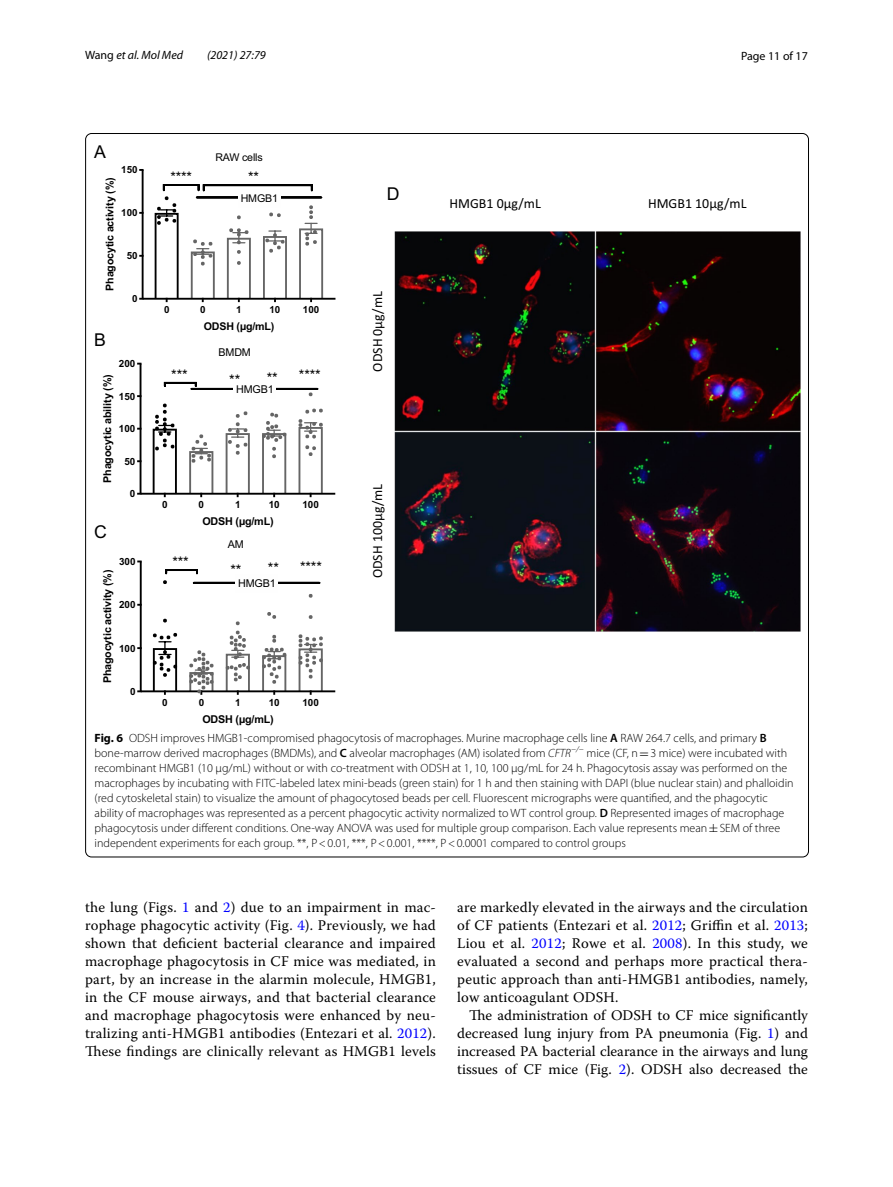
<style>
.page{position:relative;width:893px;height:1187px;background:#fff}
.page>*{position:absolute;margin:0;border:0;box-sizing:border-box;transform-origin:0 0}
.t1{font:17.7px "Arial MT7";color:#000}
.t2{font:14.7px/18px "Warnock Pro";letter-spacing:.015em;color:#000;text-align:justify}
.t3{font:14.4px "Arial MT7";color:#000}
.t4{font:14.25px "Arial MT7";color:#000}
.t5{font:13.95px "Calibri";color:#000}
.t6{font:300 12px/15px "Myriad Pro";color:#000}
.t7{font:italic 12px "Myriad Pro";color:#000}
.t8{font:12px "Myriad Pro";color:#000}
.t9{font:10.8px "Arial Bold MT8";letter-spacing:-.015em;color:#000}
.t10{font:10.8px "Arial MT7";letter-spacing:-.015em;color:#000}
.t11{font:10.65px "Arial Bold MT7";letter-spacing:-.01em;color:#000}
.t12{font:10.65px "Arial MT7";letter-spacing:-.02em;color:#000}
.t13{font:9.9px "Arial Bold MT8";color:#000}
.t14{font:9.75px "Arial Bold MT7";color:#000}
.s1{font-style:normal}
.s2{font-weight:700}
.s3{font-weight:600}
.s4{font-style:italic}
.s5{font-family:"MTSY";font-weight:400}
.s6{color:#00f}
</style>
<div class="page">
<img style="left:394px;top:231px;width:406px;height:400px">
<div style="left:155px;top:213px;width:24px;height:87px;border:2px solid #000"></div>
<hr style="left:143px;top:298px;width:192px;height:2px;background:#000">
<hr style="left:142px;top:170px;width:2px;height:129px;background:#000">
<svg style="left:157px;top:184px;width:167px;height:117px"></svg>
<div style="left:238px;top:189px;width:43px;height:18px;background:#fefefe"></div>
<div style="left:153px;top:428px;width:24px;height:66px;border:2px solid #000"></div>
<div style="left:189px;top:451px;width:24px;height:43px;border:2px solid #656565"></div>
<div style="left:226px;top:433px;width:24px;height:61px;border:2px solid #656565"></div>
<hr style="left:141px;top:492px;width:194px;height:2px;background:#000">
<hr style="left:140px;top:363px;width:1px;height:130px;background:#000">
<svg style="left:155px;top:403px;width:20px;height:47px"></svg>
<svg style="left:191px;top:434px;width:20px;height:29px"></svg>
<svg style="left:228px;top:411px;width:20px;height:44px"></svg>
<svg style="left:308px;top:392px;width:5px;height:4px"></svg>
<svg style="left:261px;top:408px;width:63px;height:88px"></svg>
<hr style="left:191px;top:388px;width:126px;height:2px;background:#000">
<div style="left:164px;top:382px;width:33px;height:5px;border:2px solid #000"></div>
<div style="left:233px;top:380px;width:43px;height:19px;background:#fefefe"></div>
<div style="left:153px;top:648px;width:24px;height:44px;border:2px solid #000"></div>
<div style="left:299px;top:648px;width:24px;height:44px;border:2px solid #656565"></div>
<hr style="left:141px;top:690px;width:194px;height:2px;background:#000">
<hr style="left:140px;top:561px;width:2px;height:130px;background:#000">
<svg style="left:163px;top:580px;width:4px;height:4px"></svg>
<svg style="left:163px;top:618px;width:4px;height:4px"></svg>
<svg style="left:153px;top:632px;width:24px;height:45px"></svg>
<svg style="left:188px;top:612px;width:99px;height:81px"></svg>
<svg style="left:308px;top:594px;width:5px;height:4px"></svg>
<svg style="left:308px;top:615px;width:5px;height:4px"></svg>
<svg style="left:298px;top:634px;width:25px;height:44px"></svg>
<hr style="left:194px;top:582px;width:125px;height:1px;background:#000">
<div style="left:165px;top:569px;width:33px;height:5px;border:2px solid #000"></div>
<div style="left:235px;top:574px;width:43px;height:18px;background:#fefefe"></div>
<p class="t7" style="left:85px;top:48px;width:100px"><span class="s1">Wang</span> et al. Mol Med</p>
<p class="t7" style="left:207px;top:48px;width:60px">(2021) 27:79</p>
<p class="t8" style="left:741px;top:48px;width:68px">Page 11 of 17</p>
<h1 class="t1" style="left:94px;top:140px;width:13px">A</h1>
<p class="t14" style="left:121px;top:163px;width:18px">150</p>
<p class="t11" style="left:103px;top:291px;width:114px;rotate:-90deg">Phagocytic activity (%)</p>
<p class="t14" style="left:121px;top:206px;width:18px">100</p>
<p class="t14" style="left:127px;top:249px;width:12px">50</p>
<h1 class="t1" style="left:94px;top:328px;width:13px">B</h1>
<p class="t14" style="left:132px;top:292px;width:7px">0</p>
<p class="t13" style="left:119px;top:357px;width:18px">200</p>
<p class="t12" style="left:215px;top:150px;width:49px">RAW cells</p>
<p class="t4" style="left:170px;top:168px;width:23px">****</p>
<p class="t4" style="left:248px;top:168px;width:12px">**</p>
<p class="t12" style="left:241px;top:191px;width:39px">HMGB1</p>
<p class="t14" style="left:164px;top:303px;width:7px">0</p>
<p class="t14" style="left:200px;top:303px;width:7px">0</p>
<p class="t14" style="left:236px;top:303px;width:7px">1</p>
<p class="t14" style="left:270px;top:303px;width:12px">10</p>
<p class="t14" style="left:303px;top:303px;width:18px">100</p>
<p class="t11" style="left:204px;top:319px;width:72px">ODSH (µg/mL)</p>
<p class="t10" style="left:219px;top:345px;width:34px">BMDM</p>
<p class="t3" style="left:171px;top:365px;width:18px">***</p>
<p class="t3" style="left:299px;top:365px;width:23px">****</p>
<p class="t10" style="left:236px;top:382px;width:39px">HMGB1</p>
<p class="t9" style="left:100px;top:483px;width:110px;rotate:-90deg">Phagocytic ability (%)</p>
<p class="t3" style="left:229px;top:370px;width:13px">**</p>
<p class="t3" style="left:267px;top:368px;width:13px">**</p>
<p class="t13" style="left:119px;top:389px;width:18px">150</p>
<p class="t13" style="left:119px;top:422px;width:18px">100</p>
<p class="t13" style="left:124px;top:454px;width:12px">50</p>
<h1 class="t1" style="left:94px;top:520px;width:14px">C</h1>
<p class="t13" style="left:130px;top:487px;width:7px">0</p>
<p class="t13" style="left:119px;top:555px;width:18px">300</p>
<p class="t9" style="left:100px;top:683px;width:115px;rotate:-90deg">Phagocytic activity (%)</p>
<p class="t13" style="left:119px;top:598px;width:18px">200</p>
<p class="t13" style="left:119px;top:641px;width:18px">100</p>
<p class="t13" style="left:130px;top:684px;width:7px">0</p>
<p class="t13" style="left:162px;top:498px;width:7px">0</p>
<p class="t13" style="left:199px;top:498px;width:7px">0</p>
<p class="t13" style="left:235px;top:498px;width:7px">1</p>
<p class="t13" style="left:269px;top:498px;width:13px">10</p>
<p class="t13" style="left:302px;top:498px;width:18px">100</p>
<p class="t9" style="left:202px;top:514px;width:73px">ODSH (µg/mL)</p>
<p class="t3" style="left:173px;top:552px;width:18px">***</p>
<p class="t10" style="left:228px;top:536px;width:17px">AM</p>
<p class="t3" style="left:230px;top:560px;width:13px">**</p>
<p class="t3" style="left:268px;top:558px;width:13px">**</p>
<p class="t3" style="left:300px;top:557px;width:23px">****</p>
<p class="t10" style="left:238px;top:576px;width:39px">HMGB1</p>
<p class="t13" style="left:162px;top:695px;width:7px">0</p>
<p class="t13" style="left:199px;top:695px;width:7px">0</p>
<p class="t13" style="left:235px;top:695px;width:7px">1</p>
<p class="t13" style="left:269px;top:695px;width:12px">10</p>
<p class="t13" style="left:302px;top:695px;width:18px">100</p>
<p class="t9" style="left:202px;top:712px;width:73px">ODSH (µg/mL)</p>
<h1 class="t1" style="left:387px;top:182px;width:14px">D</h1>
<p class="t5" style="left:369px;top:371px;width:82px;rotate:-90deg">ODSH 0µg/mL</p>
<p class="t5" style="left:369px;top:578px;width:96px;rotate:-90deg">ODSH 100µg/mL</p>
<p class="t5" style="left:449px;top:195px;width:93px">HMGB1 0µg/mL</p>
<p class="t5" style="left:648px;top:195px;width:100px">HMGB1 10µg/mL</p>
<p class="t6" style="left:95px;top:730px;width:700px"><span class="s2">Fig. 6</span> ODSH improves HMGB1-compromised phagocytosis of macrophages. Murine macrophage cells line <span class="s3">A</span> RAW 264.7 cells, and primary <span class="s3">B </span>bone-marrow derived macrophages (BMDMs), and <span class="s3">C</span> alveolar macrophages (AM) isolated from <span class="s4">CFTR</span><sup>−/−</sup> mice (CF, n<span class="s5">=</span>3 mice) were incubated with recombinant HMGB1 (10 µg/mL) without or with co-treatment with ODSH at 1, 10, 100 µg/mL for 24 h. Phagocytosis assay was performed on the macrophages by incubating with FITC-labeled latex mini-beads (green stain) for 1 h and then staining with DAPI (blue nuclear stain) and phalloidin (red cytoskeletal stain) to visualize the amount of phagocytosed beads per cell. Fluorescent micrographs were quantified, and the phagocytic ability of macrophages was represented as a percent phagocytic activity normalized to WT control group. <span class="s3">D</span> Represented images of macrophage phagocytosis under different conditions. One-way ANOVA was used for multiple group comparison. Each value represents mean<span class="s5">±</span>SEM of three independent experiments for each group. **, P&lt;0.01, ***, P&lt;0.001, ****, P&lt;0.0001 compared to control groups</p>
<p class="t2" style="left:85px;top:898px;width:352px">the lung (Figs. <span class="s6">1</span> and <span class="s6">2</span>) due to an impairment in mac&shy;rophage phagocytic activity (Fig. <span class="s6">4</span>). Previously, we had shown that deficient bacterial clearance and impaired macrophage phagocytosis in CF mice was mediated, in part, by an increase in the alarmin molecule, HMGB1, in the CF mouse airways, and that bacterial clearance and macrophage phagocytosis were enhanced by neu&shy;tralizing anti-HMGB1 antibodies (Entezari et al. <span class="s6">2012</span>).<br>These findings are clinically relevant as HMGB1 levels</p>
<p class="t2" style="left:457px;top:898px;width:352px">are markedly elevated in the airways and the circulation of CF patients (Entezari et al. <span class="s6">2012</span>; Griffin et al. <span class="s6">2013</span>; Liou et al. <span class="s6">2012</span>; Rowe et al. <span class="s6">2008</span>). In this study, we evaluated a second and perhaps more practical thera&shy;peutic approach than anti-HMGB1 antibodies, namely, low anticoagulant ODSH.</p>
<p class="t2" style="left:457px;top:1006px;width:352px;text-indent:12px">The administration of ODSH to CF mice significantly decreased lung injury from PA pneumonia (Fig. <span class="s6">1</span>) and increased PA bacterial clearance in the airways and lung tissues of CF mice (Fig. <span class="s6">2</span>). ODSH also decreased the</p>
</div>
